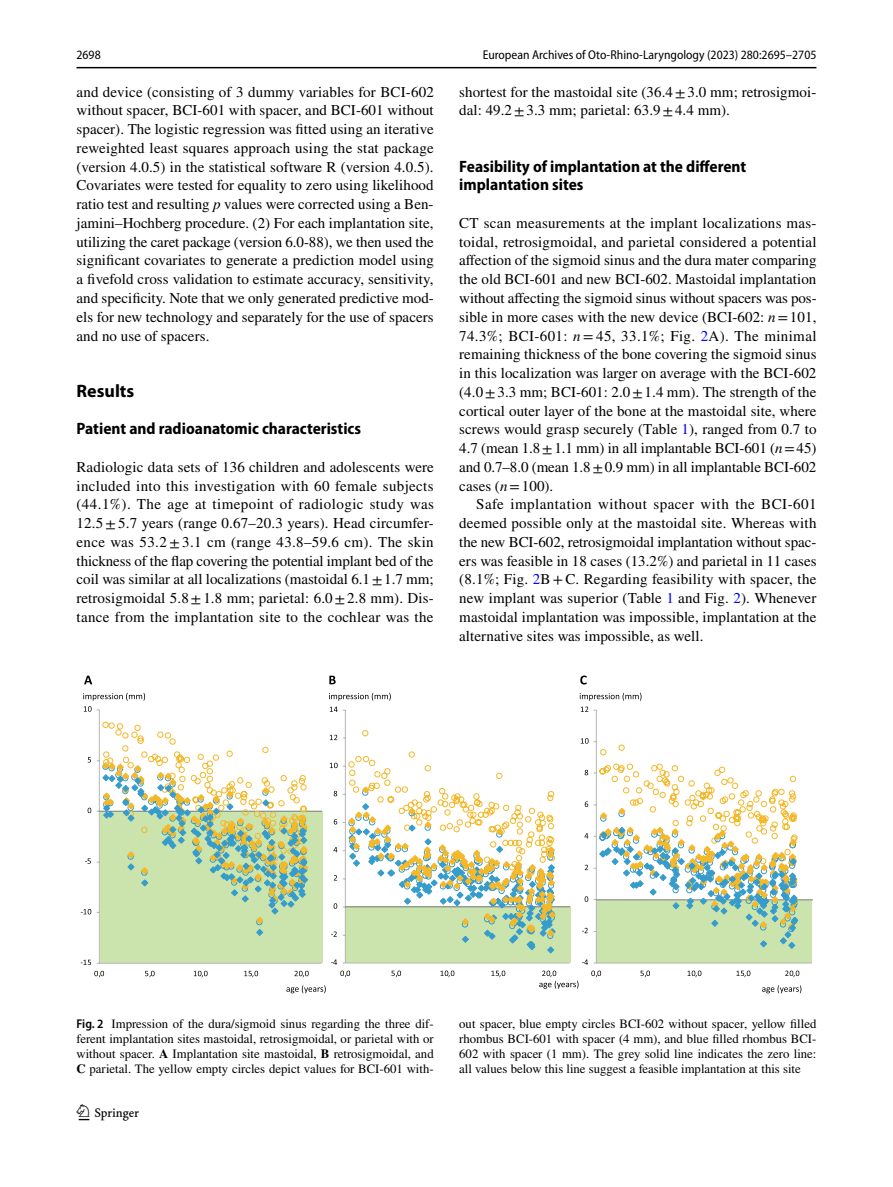
<style>
.page{position:relative;width:893px;height:1187px;background:#fff}
.page>*{position:absolute;margin:0;border:0;box-sizing:border-box;transform-origin:0 0}
.t1{font:22.5px "Springnew Regular 2";color:#000}
.t2{font:700 18px "Myriad Pro";color:#000}
.t3{font:700 semi-condensed 16.5px/18.8px "Myriad Pro";color:#000}
.t4{font:15px/18.8px "STIX";letter-spacing:.005em;color:#000;text-align:justify}
.t5{font:12.75px/15px "STIX";color:#000;text-align:justify}
.t6{font:semi-condensed 12.75px "Myriad Pro";color:#000}
.s1{font-style:italic}
.s2{color:#00f}
.s3{font-family:"Myriad Pro";font-weight:600;font-stretch:semi-condensed}
.s4{font-weight:700}
</style>
<div class="page">
<hr style="left:77px;top:67px;width:739px;height:1px;background:#000">
<div style="left:346px;top:906px;width:225px;height:56px;background:#cbe4ad"></div>
<div style="left:596px;top:900px;width:216px;height:62px;background:#cbe4ad"></div>
<div style="left:100px;top:811px;width:222px;height:151px;background:#cbe4ad"></div>
<hr style="left:345px;top:710px;width:1px;height:252px;background:#b4b6b6">
<hr style="left:345px;top:962px;width:224px;height:1px;background:#b4b6b6">
<hr style="left:345px;top:906px;width:224px;height:1px;background:#7b7c7d">
<svg style="left:330px;top:729px;width:226px;height:235px"></svg>
<svg style="left:330px;top:706px;width:15px;height:6px"></svg>
<svg style="left:340px;top:970px;width:10px;height:7px"></svg>
<svg style="left:391px;top:970px;width:10px;height:7px"></svg>
<svg style="left:440px;top:970px;width:14px;height:7px"></svg>
<svg style="left:491px;top:970px;width:14px;height:7px"></svg>
<svg style="left:539px;top:970px;width:39px;height:18px"></svg>
<hr style="left:99px;top:709px;width:1px;height:254px;background:#b4b6b6">
<hr style="left:99px;top:962px;width:223px;height:1px;background:#b4b6b6">
<hr style="left:99px;top:810px;width:223px;height:1px;background:#7b7c7d">
<svg style="left:97px;top:721px;width:212px;height:215px"></svg>
<svg style="left:81px;top:909px;width:10px;height:5px"></svg>
<svg style="left:85px;top:858px;width:6px;height:5px"></svg>
<svg style="left:88px;top:807px;width:3px;height:6px"></svg>
<svg style="left:84px;top:706px;width:15px;height:5px"></svg>
<svg style="left:81px;top:959px;width:23px;height:18px"></svg>
<svg style="left:145px;top:970px;width:10px;height:7px"></svg>
<svg style="left:194px;top:970px;width:14px;height:7px"></svg>
<svg style="left:244px;top:970px;width:14px;height:7px"></svg>
<svg style="left:294px;top:970px;width:15px;height:7px"></svg>
<svg style="left:286px;top:985px;width:40px;height:8px"></svg>
<svg style="left:83px;top:692px;width:62px;height:8px"></svg>
<hr style="left:596px;top:710px;width:1px;height:252px;background:#b4b6b6">
<hr style="left:596px;top:962px;width:216px;height:1px;background:#b4b6b6">
<hr style="left:596px;top:899px;width:216px;height:1px;background:#7b7c7d">
<svg style="left:582px;top:959px;width:6px;height:5px"></svg>
<svg style="left:581px;top:738px;width:218px;height:211px"></svg>
<svg style="left:581px;top:706px;width:7px;height:6px"></svg>
<svg style="left:591px;top:970px;width:10px;height:7px"></svg>
<svg style="left:640px;top:970px;width:10px;height:7px"></svg>
<svg style="left:687px;top:970px;width:14px;height:7px"></svg>
<svg style="left:736px;top:970px;width:14px;height:7px"></svg>
<svg style="left:785px;top:970px;width:14px;height:7px"></svg>
<svg style="left:762px;top:985px;width:39px;height:8px"></svg>
<svg style="left:329px;top:692px;width:62px;height:8px"></svg>
<svg style="left:580px;top:692px;width:61px;height:8px"></svg>
<svg style="left:84px;top:675px;width:8px;height:9px"></svg>
<svg style="left:329px;top:675px;width:7px;height:9px"></svg>
<svg style="left:580px;top:675px;width:7px;height:9px"></svg>
<p class="t6" style="left:77px;top:48px;width:26px">2698</p>
<p class="t6" style="left:483px;top:48px;width:335px">European Archives of Oto-Rhino-Laryngology (2023) 280:2695–2705</p>
<p class="t4" style="left:77px;top:83px;width:359px">and device (consisting of 3 dummy variables for BCI-602 without spacer, BCI-601 with spacer, and BCI-601 without spacer). The logistic regression was fitted using an iterative reweighted least squares approach using the stat package (version 4.0.5) in the statistical software R (version 4.0.5).<br>Covariates were tested for equality to zero using likelihood ratio test and resulting <span class="s1">p</span> values were corrected using a Ben&shy;jamini–Hochberg procedure. (2) For each implantation site, utilizing the caret package (version 6.0-88), we then used the significant covariates to generate a prediction model using a fivefold cross validation to estimate accuracy, sensitivity, and specificity. Note that we only generated predictive mod&shy;els for new technology and separately for the use of spacers and no use of spacers.</p>
<p class="t2" style="left:77px;top:379px;width:59px">Results</p>
<p class="t3" style="left:77px;top:419px;width:286px">Patient and radioanatomic characteristics</p>
<p class="t4" style="left:77px;top:458px;width:359px">Radiologic data sets of 136 children and adolescents were included into this investigation with 60 female subjects (44.1%). The age at timepoint of radiologic study was 12.5±5.7 years (range 0.67–20.3 years). Head circumfer&shy;ence was 53.2±3.1 cm (range 43.8–59.6 cm). The skin thickness of the flap covering the potential implant bed of the coil was similar at all localizations (mastoidal 6.1±1.7 mm; retrosigmoidal 5.8±1.8 mm; parietal: 6.0±2.8 mm). Dis&shy;tance from the implantation site to the cochlear was the</p>
<p class="t4" style="left:459px;top:83px;width:359px">shortest for the mastoidal site (36.4±3.0 mm; retrosigmoi&shy;dal: 49.2±3.3 mm; parietal: 63.9±4.4 mm).</p>
<p class="t3" style="left:459px;top:157px;width:289px">Feasibility of implantation at the different implantation sites</p>
<p class="t4" style="left:459px;top:214px;width:359px">CT scan measurements at the implant localizations mas&shy;toidal, retrosigmoidal, and parietal considered a potential affection of the sigmoid sinus and the dura mater comparing the old BCI-601 and new BCI-602. Mastoidal implantation without affecting the sigmoid sinus without spacers was pos&shy;sible in more cases with the new device (BCI-602: <span class="s1">n</span>=101, 74.3%; BCI-601: <span class="s1">n</span>= 45, 33.1%; Fig. <span class="s2">2</span>A). The minimal remaining thickness of the bone covering the sigmoid sinus in this localization was larger on average with the BCI-602 (4.0±3.3 mm; BCI-601: 2.0±1.4 mm). The strength of the cortical outer layer of the bone at the mastoidal site, where screws would grasp securely (Table <span class="s2">1</span>), ranged from 0.7 to 4.7 (mean 1.8±1.1 mm) in all implantable BCI-601 (<span class="s1">n</span>=45) and 0.7–8.0 (mean 1.8±0.9 mm) in all implantable BCI-602 cases (<span class="s1">n</span>=100).</p>
<p class="t4" style="left:459px;top:496px;width:359px;text-indent:17px">Safe implantation without spacer with the BCI-601 deemed possible only at the mastoidal site. Whereas with the new BCI-602, retrosigmoidal implantation without spac&shy;ers was feasible in 18 cases (13.2%) and parietal in 11 cases (8.1%; Fig. <span class="s2">2</span>B+C. Regarding feasibility with spacer, the new implant was superior (Table <span class="s2">1</span> and Fig. <span class="s2">2</span>). Whenever mastoidal implantation was impossible, implantation at the alternative sites was impossible, as well.</p>
<p class="t5" style="left:77px;top:1017px;width:359px"><span class="s3">Fig. 2</span> Impression of the dura/sigmoid sinus regarding the three dif&shy;ferent implantation sites mastoidal, retrosigmoidal, or parietal with or without spacer. <span class="s4">A</span> Implantation site mastoidal, <span class="s4">B</span> retrosigmoidal, and <span class="s4">C</span> parietal. The yellow empty circles depict values for BCI-601 with-</p>
<p class="t5" style="left:459px;top:1017px;width:359px">out spacer, blue empty circles BCI-602 without spacer, yellow filled rhombus BCI-601 with spacer (4 mm), and blue filled rhombus BCI-602 with spacer (1 mm). The grey solid line indicates the zero line: all values below this line suggest a feasible implantation at this site</p>
<h1 class="t1" style="left:79px;top:1104px;width:62px">1 3</h1>
</div>
